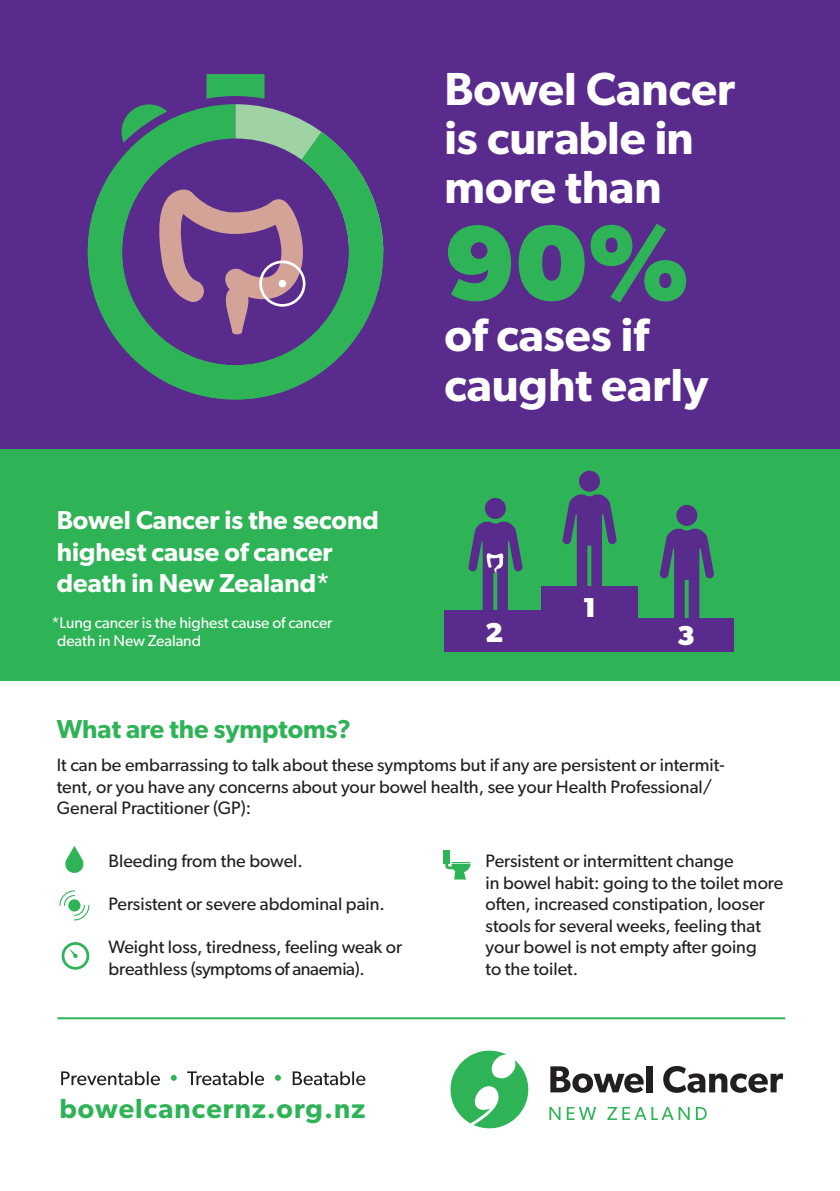
<style>
.page{position:relative;width:840px;height:1191px;background:#fff}
.page>*{position:absolute;margin:0;border:0;box-sizing:border-box;transform-origin:0 0}
.t1{font:700 107.2px "Gibson";color:#2eb457}
.t2{font:600 46.4px/49.4px "Gibson";color:#fff}
.t3{font:600 27.6px "Gibson";letter-spacing:.04em;color:#2eb457}
.t4{font:700 27.4px "Gibson";color:#fff}
.t5{font:600 26px/31.2px "Gibson";color:#fff}
.t6{font:600 26px "Gibson";color:#2eb457}
.t7{font:18px/21.6px "Gibson";color:#231f20}
.t8{font:15.6px/18.8px "Gibson";letter-spacing:-.005em;color:#fff}
</style>
<div class="page">
<div style="left:0;top:0;width:839px;height:672px;background:#582b8d"></div>
<div style="left:0;top:449px;width:839px;height:231px;background:#2eb457"></div>
<div style="left:484px;top:498px;width:21px;height:21px;background:#582b8d;border-radius:50%"></div>
<svg style="left:468px;top:522px;width:54px;height:88px"></svg>
<svg style="left:562px;top:494px;width:54px;height:92px"></svg>
<div style="left:578px;top:471px;width:21px;height:21px;background:#582b8d;border-radius:50%"></div>
<svg style="left:660px;top:529px;width:53px;height:89px"></svg>
<div style="left:676px;top:505px;width:21px;height:21px;background:#582b8d;border-radius:50%"></div>
<div style="left:444px;top:610px;width:97px;height:41px;background:#582b8d"></div>
<div style="left:540px;top:621px;width:97px;height:30px;background:#582b8d"></div>
<div style="left:540px;top:586px;width:97px;height:38px;background:#582b8d"></div>
<div style="left:636px;top:618px;width:97px;height:33px;background:#582b8d"></div>
<svg style="left:65px;top:846px;width:19px;height:27px"></svg>
<svg style="left:443px;top:850px;width:27px;height:29px"></svg>
<svg style="left:62px;top:942px;width:27px;height:27px"></svg>
<svg style="left:59px;top:890px;width:30px;height:30px"></svg>
<hr style="left:57px;top:1017px;width:727px;height:2px;background:#2eb457">
<svg style="left:450px;top:1050px;width:78px;height:78px"></svg>
<svg style="left:550px;top:1066px;width:93px;height:26px"></svg>
<div style="left:646px;top:1066px;width:6px;height:26px;background:#231f20"></div>
<svg style="left:663px;top:1066px;width:119px;height:26px"></svg>
<svg style="left:549px;top:1107px;width:11px;height:13px"></svg>
<svg style="left:566px;top:1107px;width:30px;height:13px"></svg>
<svg style="left:607px;top:1107px;width:9px;height:13px"></svg>
<svg style="left:622px;top:1107px;width:67px;height:13px"></svg>
<svg style="left:695px;top:1107px;width:11px;height:13px"></svg>
<svg style="left:121px;top:74px;width:201px;height:58px"></svg>
<svg style="left:87px;top:132px;width:297px;height:268px"></svg>
<svg style="left:292px;top:1071px;width:73px;height:14px"></svg>
<svg style="left:275px;top:1074px;width:6px;height:6px"></svg>
<svg style="left:187px;top:1071px;width:77px;height:14px"></svg>
<svg style="left:171px;top:1074px;width:6px;height:6px"></svg>
<svg style="left:61px;top:1071px;width:99px;height:14px"></svg>
<h2 class="t2" style="left:444px;top:63px;width:292px">Bowel Cancer is curable in more than</h2>
<h1 class="t1" style="left:444px;top:199px;width:246px">90%</h1>
<h3 class="t5" style="left:57px;top:504px;width:323px">Bowel Cancer is the second highest cause of cancer death in New Zealand*</h3>
<p class="t8" style="left:57px;top:612px;width:277px;text-indent:-6px">*Lung cancer is the highest cause of cancer death in New Zealand</p>
<h2 class="t2" style="left:444px;top:309px;width:265px">of cases if caught early</h2>
<h3 class="t4" style="left:582px;top:591px;width:15px">1</h3>
<h3 class="t4" style="left:485px;top:616px;width:20px">2</h3>
<h3 class="t4" style="left:676px;top:619px;width:20px">3</h3>
<h3 class="t6" style="left:57px;top:713px;width:295px">What are the symptoms?</h3>
<p class="t7" style="left:57px;top:753px;width:669px">It can be embarrassing to talk about these symptoms but if any are persistent or intermit&shy;tent, or you have any concerns about your bowel health, see your Health Professional/<br>General Practitioner (GP):</p>
<p class="t7" style="left:108px;top:849px;width:196px">Bleeding from the bowel.</p>
<p class="t7" style="left:108px;top:893px;width:278px">Persistent or severe abdominal pain.</p>
<p class="t7" style="left:108px;top:936px;width:295px">Weight loss, tiredness, feeling weak or breathless (symptoms of anaemia).</p>
<p class="t7" style="left:485px;top:849px;width:299px">Persistent or intermittent change<br>in bowel habit: going to the toilet more often, increased constipation, looser stools for several weeks, feeling that your bowel is not empty after going<br>to the toilet.</p>
<h3 class="t3" style="left:59px;top:1091px;width:307px">bowelcancernz.org.nz</h3>
</div>
